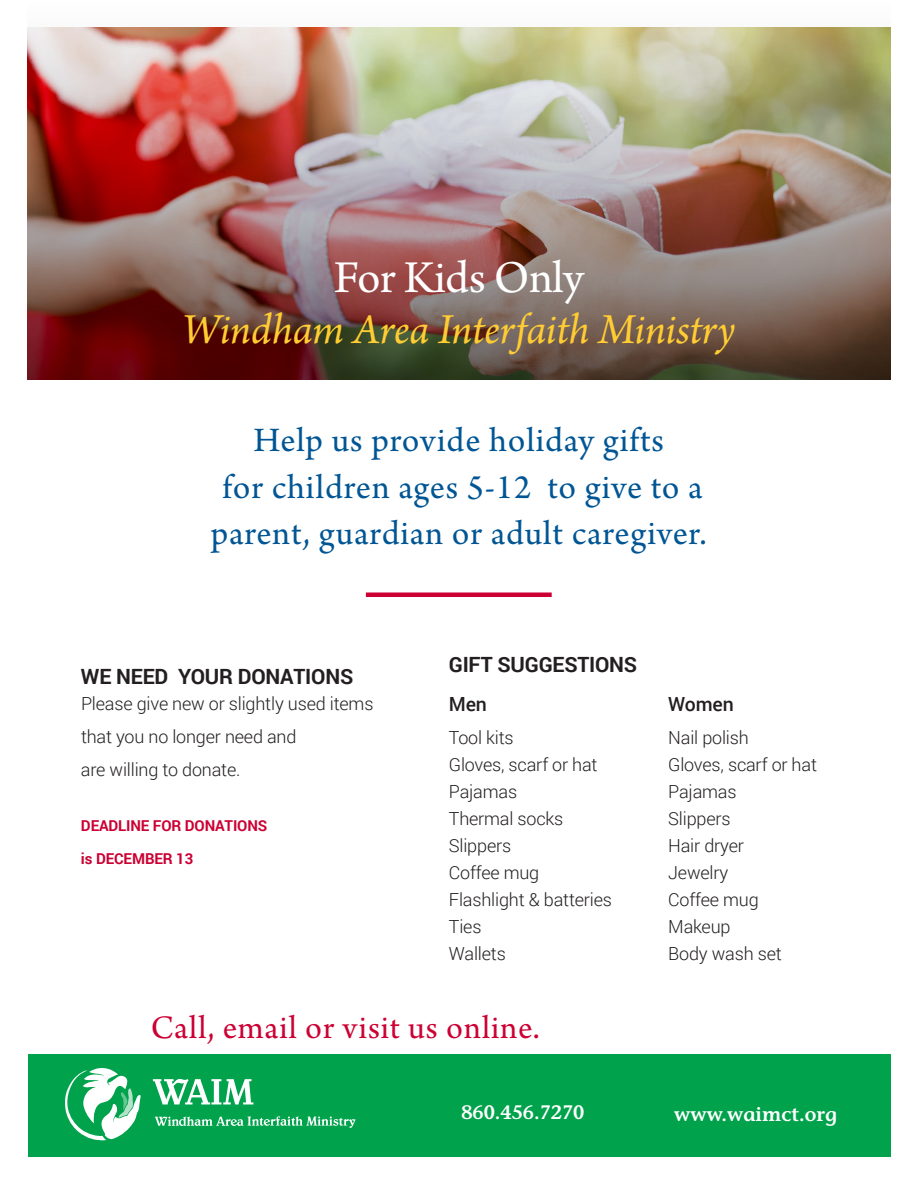
<style>
.page{position:relative;width:918px;height:1188px;background:#fff}
.page>*{position:absolute;margin:0;border:0;box-sizing:border-box;transform-origin:0 0}
.text_lg{font:48px "Arno Pro";letter-spacing:-.01em;color:#fff}
.text_lg-2{font:italic 45px "Arno Pro";letter-spacing:-.005em;color:#fc3}
.text_lg-3{font:36px/46.5px "Arno Pro";letter-spacing:.025em;color:#005594;text-align:center}
.SUBHEAD{font:34.5px "Arno Pro";letter-spacing:.025em;color:#c03}
.SUBHEAD-2{font:700 21px "Roboto";letter-spacing:-.01em;color:#231f20}
.text_lg-4{font:700 21px "Roboto";letter-spacing:-.01em;color:#231f20}
.t1{font:600 19.5px "Stone Informal";color:#fff}
.text_lg-5{font:500 19.5px "Roboto";letter-spacing:-.01em;color:#231f20}
.text_lg-6{font:300 18px/27px "Roboto";letter-spacing:-.01em;color:#231f20}
.SUBHEAD-3{font:300 18px/33px "Roboto";letter-spacing:-.01em;color:#231f20}
.SUBHEAD-4{font:700 15px "Roboto";letter-spacing:-.01em;color:#c03}
</style>
<div class="page">
<div style="left:366px;top:592px;width:186px;height:5px;background:#c03"></div>
<img style="left:27px;top:27px;width:864px;height:352px">
<div style="left:28px;top:1054px;width:863px;height:103px;background:#00a34c"></div>
<svg style="left:153px;top:1079px;width:100px;height:25px"></svg>
<svg style="left:65px;top:1068px;width:76px;height:73px"></svg>
<svg style="left:155px;top:1116px;width:201px;height:12px"></svg>
<p class="text_lg" style="left:334px;top:250px;width:252px">For Kids Only</p>
<p class="text_lg-2" style="left:182px;top:303px;width:554px">Windham Area Interfaith Ministry</p>
<p class="text_lg-3" style="left:211px;top:419px;width:497px">Help us provide holiday gifts<br>for children ages 5-12 to give to a parent, guardian or adult caregiver.</p>
<p class="SUBHEAD-2" style="left:81px;top:662px;width:274px">WE NEED YOUR DONATIONS</p>
<p class="SUBHEAD-3" style="left:81px;top:687px;width:294px">Please give new or slightly used items that you no longer need and<br>are willing to donate.</p>
<p class="SUBHEAD-4" style="left:81px;top:815px;width:188px">DEADLINE FOR DONATIONS</p>
<p class="SUBHEAD-4" style="left:81px;top:848px;width:114px">is DECEMBER 13</p>
<p class="text_lg-4" style="left:449px;top:650px;width:190px">GIFT SUGGESTIONS</p>
<p class="text_lg-5" style="left:449px;top:691px;width:40px">Men</p>
<p class="text_lg-6" style="left:449px;top:724px;width:66px">Tool kits</p>
<p class="text_lg-6" style="left:449px;top:751px;width:150px">Gloves, scarf or hat</p>
<p class="text_lg-6" style="left:449px;top:778px;width:70px">Pajamas</p>
<p class="text_lg-6" style="left:449px;top:805px;width:116px">Thermal socks</p>
<p class="text_lg-6" style="left:449px;top:832px;width:64px">Slippers</p>
<p class="text_lg-6" style="left:449px;top:859px;width:92px">Coffee mug</p>
<p class="text_lg-6" style="left:449px;top:886px;width:165px">Flashlight &amp; batteries</p>
<p class="text_lg-6" style="left:449px;top:913px;width:34px">Ties</p>
<p class="text_lg-6" style="left:449px;top:940px;width:59px">Wallets</p>
<p class="SUBHEAD" style="left:151px;top:1008px;width:391px">Call, email or visit us online.</p>
<p class="text_lg-5" style="left:668px;top:691px;width:67px">Women</p>
<p class="text_lg-6" style="left:668px;top:724px;width:82px">Nail polish</p>
<p class="text_lg-6" style="left:668px;top:751px;width:150px">Gloves, scarf or hat</p>
<p class="text_lg-6" style="left:668px;top:778px;width:70px">Pajamas</p>
<p class="text_lg-6" style="left:668px;top:805px;width:64px">Slippers</p>
<p class="text_lg-6" style="left:668px;top:832px;width:77px">Hair dryer</p>
<p class="text_lg-6" style="left:668px;top:859px;width:62px">Jewelry</p>
<p class="text_lg-6" style="left:668px;top:886px;width:92px">Coffee mug</p>
<p class="text_lg-6" style="left:668px;top:913px;width:115px">Makeup<br>Body wash set</p>
<p class="t1" style="left:461px;top:1100px;width:125px">860.456.7270</p>
<p class="t1" style="left:674px;top:1102px;width:164px">www.waimct.org</p>
</div>
